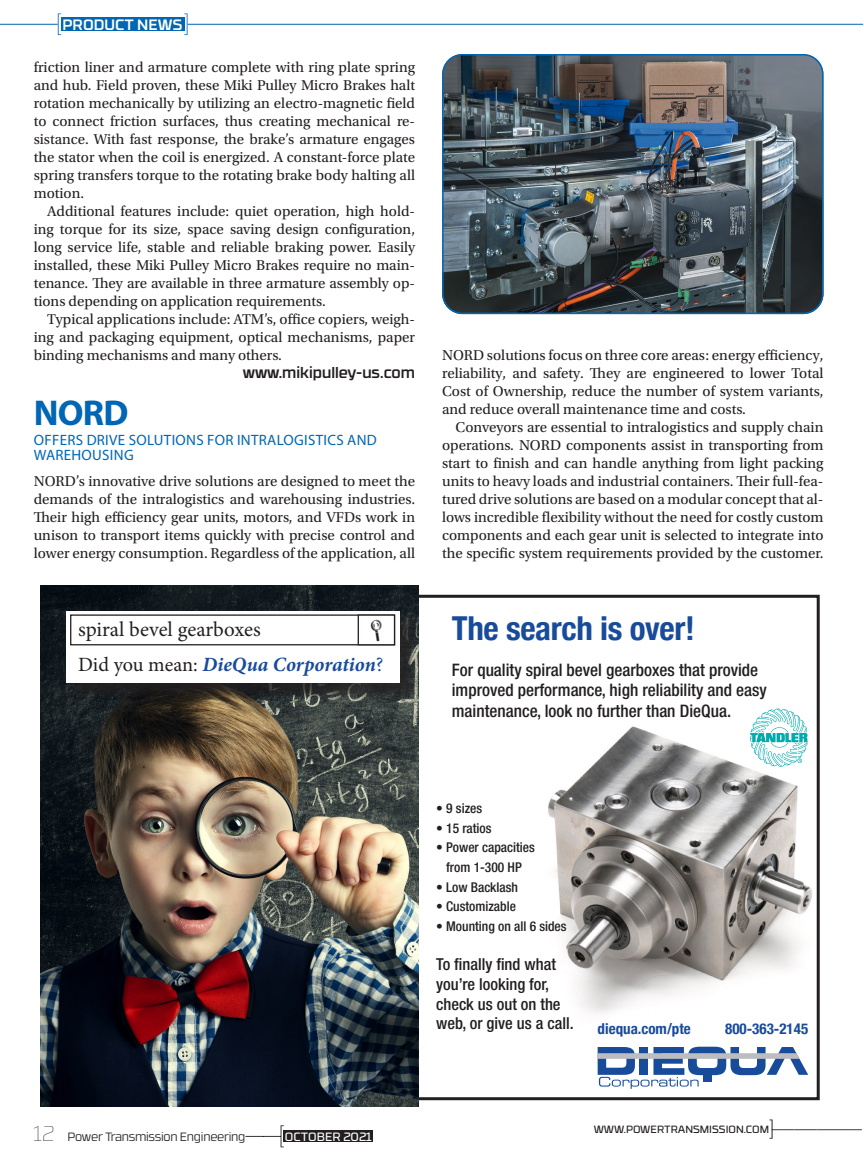
<style>
.page{position:relative;width:864px;height:1161px;background:#fff}
.page>*{position:absolute;margin:0;border:0;box-sizing:border-box;transform-origin:0 0}
.News_Product_Header{font:700 36px "Myriad Pro";color:#0166b3}
.t1{font:700 condensed 33px "Helvetica Neue";letter-spacing:-.01em;color:#194b9b}
.t2{font:300 condensed 24px "Myriad Pro";color:#231f20}
.t3{font:21px "Minion Pro";color:#231f20}
.t4{font:italic 700 20.25px "Minion Pro";color:#194b9b}
.t5{font:500 condensed 17.25px/20.7px "Helvetica Neue LT Com";color:#231f20}
.t6{font:500 condensed 16.5px/19.6px "Helvetica Neue LT Com";color:#231f20}
.Body_Text{font:15px/18px "Utopia Std";color:#231f20;text-align:justify}
.Body_Text_after_Head{font:15px/18px "Utopia Std";color:#231f20;text-align:justify}
.News_Sub-head{font:15px/15.8px "Myriad Pro";letter-spacing:.02em;color:#0166b3}
.t7{font:700 condensed 15px "Helvetica Neue";color:#194b9b}
.FMI_Wed_Site_Foot{font:500 15px "RB No 3.1";color:#231f20}
.t8{font:500 15px "RB No 3.1";color:#fff}
.t9{font:500 condensed 13.5px/19.6px "Helvetica Neue LT Com";color:#231f20;text-align:center}
.t10{font:300 12px "RB No 3.1";letter-spacing:-.02em;color:#231f20}
.t11{font:12px "RB No 3.1";color:#fff}
.t12{font:10.5px "RB No 3.1";color:#231f20}
.t13{font:9px "Helvetica";color:#000}
.s1{font-weight:400;font-style:normal;color:#231f20}
.s2{font-weight:400;font-style:normal}
.s3{font-weight:100;font-size:21px}
</style>
<div class="page">
<img style="left:548px;top:708px;width:265px;height:344px">
<div style="left:410px;top:595px;width:410px;height:505px;border:3px solid #231f20"></div>
<img style="left:40px;top:585px;width:378px;height:522px">
<div style="left:69px;top:613px;width:350px;height:88px;background:#231f20;opacity:.75"></div>
<div style="left:66px;top:611px;width:334px;height:72px;background:#fff"></div>
<div style="left:70px;top:614px;width:325px;height:31px;border:1px solid #231f20"></div>
<div style="left:358px;top:614px;width:37px;height:31px;border:1px solid #231f20"></div>
<svg style="left:598px;top:1047px;width:210px;height:42px"></svg>
<svg style="left:750px;top:709px;width:58px;height:58px"></svg>
<img style="left:442px;top:54px;width:379px;height:260px">
<div style="left:442px;top:54px;width:382px;height:260px;border:2px solid #0166b3;border-radius:20px"></div>
<svg style="left:245px;top:1125px;width:39px;height:22px"></svg>
<div style="left:284px;top:1131px;width:89px;height:11px;background:#231f20"></div>
<div style="left:61px;top:17px;width:123px;height:14px;background:#0166b3"></div>
<svg style="left:184px;top:14px;width:4px;height:21px"></svg>
<hr style="left:188px;top:24px;width:675px;height:1px;background:#0166b3">
<svg style="left:58px;top:14px;width:3px;height:21px"></svg>
<hr style="left:0;top:24px;width:58px;height:1px;background:#0166b3">
<p class="t8" style="left:62px;top:13px;width:122px">PRODUCT NEWS</p>
<p class="Body_Text" style="left:34px;top:58px;width:383px">friction liner and armature complete with ring plate spring and hub. Field proven, these Miki Pulley Micro Brakes halt rotation mechanically by utilizing an electro-magnetic field to connect friction surfaces, thus creating mechanical re&shy;sistance. With fast response, the brake’s armature engages the stator when the coil is energized. A constant-force plate spring transfers torque to the rotating brake body halting all motion.</p>
<p class="Body_Text" style="left:34px;top:202px;width:383px;text-indent:14px">Additional features include: quiet operation, high hold&shy;ing torque for its size, space saving design configuration, long service life, stable and reliable braking power. Easily installed, these Miki Pulley Micro Brakes require no main&shy;tenance. They are available in three armature assembly op&shy;tions depending on application requirements.</p>
<p class="Body_Text" style="left:34px;top:310px;width:383px;text-indent:14px">Typical applications include: ATM’s, office copiers, weigh&shy;ing and packaging equipment, optical mechanisms, paper binding mechanisms and many others.</p>
<p class="FMI_Wed_Site_Foot" style="left:243px;top:361px;width:174px">www.mikipulley-us.com</p>
<p class="News_Product_Header" style="left:34px;top:392px;width:96px">NORD</p>
<p class="News_Sub-head" style="left:34px;top:432px;width:345px">OFFERS DRIVE SOLUTIONS FOR INTRALOGISTICS AND<br>WAREHOUSING</p>
<p class="Body_Text_after_Head" style="left:34px;top:472px;width:383px">NORD’s innovative drive solutions are designed to meet the demands of the intralogistics and warehousing industries.<br>Their high efficiency gear units, motors, and VFDs work in unison to transport items quickly with precise control and lower energy consumption. Regardless of the application, all</p>
<p class="t3" style="left:78px;top:615px;width:184px">spiral bevel gearboxes</p>
<p class="t4" style="left:78px;top:650px;width:307px"><span class="s1">Did you mean:</span> DieQua Corporation<span class="s2">?</span></p>
<p class="Body_Text_after_Head" style="left:442px;top:346px;width:383px">NORD solutions focus on three core areas: energy efficiency, reliability, and safety. They are engineered to lower Total Cost of Ownership, reduce the number of system variants, and reduce overall maintenance time and costs.</p>
<p class="Body_Text" style="left:442px;top:418px;width:383px;text-indent:14px">Conveyors are essential to intralogistics and supply chain operations. NORD components assist in transporting from start to finish and can handle anything from light packing units to heavy loads and industrial containers. Their full-fea&shy;tured drive solutions are based on a modular concept that al&shy;lows incredible flexibility without the need for costly custom components and each gear unit is selected to integrate into the specific system requirements provided by the customer.</p>
<p class="t1" style="left:452px;top:601px;width:245px">The search is over!</p>
<p class="t5" style="left:452px;top:659px;width:317px">For quality spiral bevel gearboxes that provide improved performance, high reliability and easy maintenance, look no further than DieQua.</p>
<p class="t9" style="left:436px;top:798px;width:47px">• 9 sizes</p>
<p class="t9" style="left:436px;top:818px;width:57px">• 15 ratios</p>
<p class="t9" style="left:436px;top:838px;width:100px">• Power capacities from 1-300 HP</p>
<p class="t9" style="left:436px;top:877px;width:83px">• Low Backlash</p>
<p class="t9" style="left:436px;top:897px;width:81px">• Customizable</p>
<p class="t9" style="left:436px;top:916px;width:132px">• Mounting on all 6 sides</p>
<p class="t6" style="left:436px;top:955px;width:139px">To finally find what you’re looking for, check us out on the web, or give us a call.</p>
<p class="t7" style="left:598px;top:1016px;width:95px">diequa.com/pte</p>
<p class="t7" style="left:725px;top:1016px;width:85px">800-363-2145</p>
<p class="t10" style="left:33px;top:1128px;width:213px"><span class="s3">12</span> Power Transmission Engineering</p>
<p class="t11" style="left:285px;top:1128px;width:88px">OCTOBER 2021</p>
<p class="t12" style="left:594px;top:1122px;width:177px">WWW.POWERTRANSMISSION.COM</p>
<h3 class="t2" style="left:769px;top:1116px;width:96px">]————</h3>
<p class="t13" style="left:742px;top:1121px;width:78px">3/21/18 11:20 AM</p>
</div>
